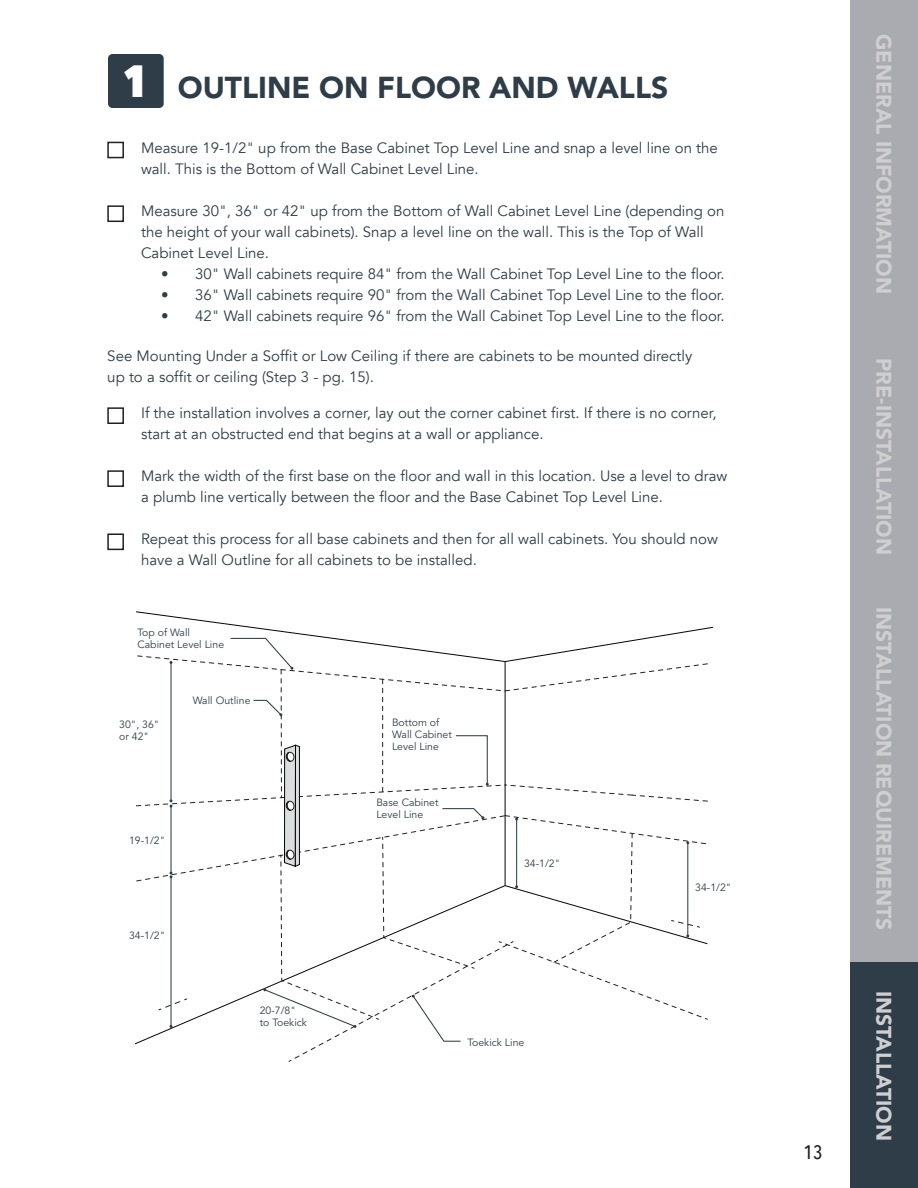
<style>
.page{position:relative;width:918px;height:1188px;background:#fff}
.page>*{position:absolute;margin:0;border:0;box-sizing:border-box;transform-origin:0 0}
.t1{font:800 45px "Avenir Next Condensed";color:#fff}
.t2{font:900 30px "Avenir LT Std";color:#2e3d47}
.t3{font:900 21px "Avenir LT Std";color:#cfcfd2}
.t4{font:500 19.5px "Avenir Next Condensed";color:#231f20}
.Body{font:15px/21px "Avenir";color:#2e3d47}
.Body_Bullet_-_Indent{font:15px "Avenir";color:#2e3d47}
.Callout{font:10.5px/12px "Avenir LT Std";color:#2e3d47}
</style>
<div class="page">
<div style="left:850px;top:0;width:68px;height:1188px;background:#2e3d47"></div>
<div style="left:108px;top:54px;width:56px;height:54px;background:#2e3d47;border-radius:4px"></div>
<div style="left:107px;top:142px;width:17px;height:16px;border:2px solid #231f20"></div>
<div style="left:107px;top:205px;width:17px;height:17px;border:2px solid #231f20"></div>
<div style="left:107px;top:470px;width:17px;height:17px;border:2px solid #231f20"></div>
<div style="left:107px;top:533px;width:17px;height:17px;border:2px solid #231f20"></div>
<div style="left:107px;top:407px;width:17px;height:17px;border:2px solid #231f20"></div>
<div style="left:850px;top:0;width:68px;height:961px;background:#aaabb1"></div>
<svg style="left:136px;top:612px;width:577px;height:450px"></svg>
<p class="t1" style="left:123px;top:53px;width:27px">1</p>
<p class="t2" style="left:178px;top:69px;width:492px">OUTLINE ON FLOOR AND WALLS</p>
<p class="Body" style="left:141px;top:138px;width:578px">Measure 19-1/2" up from the Base Cabinet Top Level Line and snap a level line on the wall. This is the Bottom of Wall Cabinet Level Line.</p>
<p class="Body" style="left:141px;top:201px;width:585px">Measure 30", 36" or 42" up from the Bottom of Wall Cabinet Level Line (depending on the height of your wall cabinets). Snap a level line on the wall. This is the Top of Wall<br>Cabinet Level Line.</p>
<p class="Body_Bullet_-_Indent" style="left:161px;top:265px;width:565px">• 30" Wall cabinets require 84" from the Wall Cabinet Top Level Line to the floor.</p>
<p class="Body_Bullet_-_Indent" style="left:161px;top:286px;width:565px">• 36" Wall cabinets require 90" from the Wall Cabinet Top Level Line to the floor.</p>
<p class="Body_Bullet_-_Indent" style="left:161px;top:307px;width:565px">• 42" Wall cabinets require 96" from the Wall Cabinet Top Level Line to the floor.</p>
<p class="Body" style="left:107px;top:346px;width:586px">See Mounting Under a Soffit or Low Ceiling if there are cabinets to be mounted directly up to a soffit or ceiling (Step 3 - pg. 15).</p>
<p class="Body" style="left:141px;top:403px;width:577px">If the installation involves a corner, lay out the corner cabinet first. If there is no corner, start at an obstructed end that begins at a wall or appliance.</p>
<p class="Body" style="left:141px;top:466px;width:588px">Mark the width of the first base on the floor and wall in this location. Use a level to draw a plumb line vertically between the floor and the Base Cabinet Top Level Line.</p>
<p class="Body" style="left:141px;top:529px;width:578px">Repeat this process for all base cabinets and then for all wall cabinets. You should now have a Wall Outline for all cabinets to be installed.</p>
<p class="Callout" style="left:137px;top:627px;width:88px">Top of Wall<br>Cabinet Level Line</p>
<p class="Callout" style="left:119px;top:718px;width:42px">30", 36" or 42"</p>
<p class="Callout" style="left:193px;top:695px;width:59px">Wall Outline</p>
<p class="Callout" style="left:129px;top:834px;width:38px">19-1/2"</p>
<p class="Callout" style="left:129px;top:930px;width:38px">34-1/2"</p>
<p class="Callout" style="left:260px;top:1005px;width:49px">20-7/8" to Toekick</p>
<p class="Callout" style="left:392px;top:717px;width:61px">Bottom of<br>Wall Cabinet<br>Level Line</p>
<p class="Callout" style="left:376px;top:796px;width:64px">Base Cabinet<br>Level Line</p>
<p class="Callout" style="left:524px;top:857px;width:38px">34-1/2"</p>
<p class="Callout" style="left:467px;top:1036px;width:58px">Toekick Line</p>
<p class="Callout" style="left:695px;top:881px;width:38px">34-1/2"</p>
<h3 class="t4" style="left:804px;top:1141px;width:20px">13</h3>
<p class="t3" style="left:897px;top:34px;width:261px;rotate:90deg">GENERAL INFORMATION</p>
<p class="t3" style="left:897px;top:358px;width:198px;rotate:90deg">PRE-INSTALLATION</p>
<p class="t3" style="left:897px;top:607px;width:325px;rotate:90deg">INSTALLATION REQUIREMENTS</p>
<p class="t3" style="left:897px;top:991px;width:152px;rotate:90deg">INSTALLATION</p>
</div>
